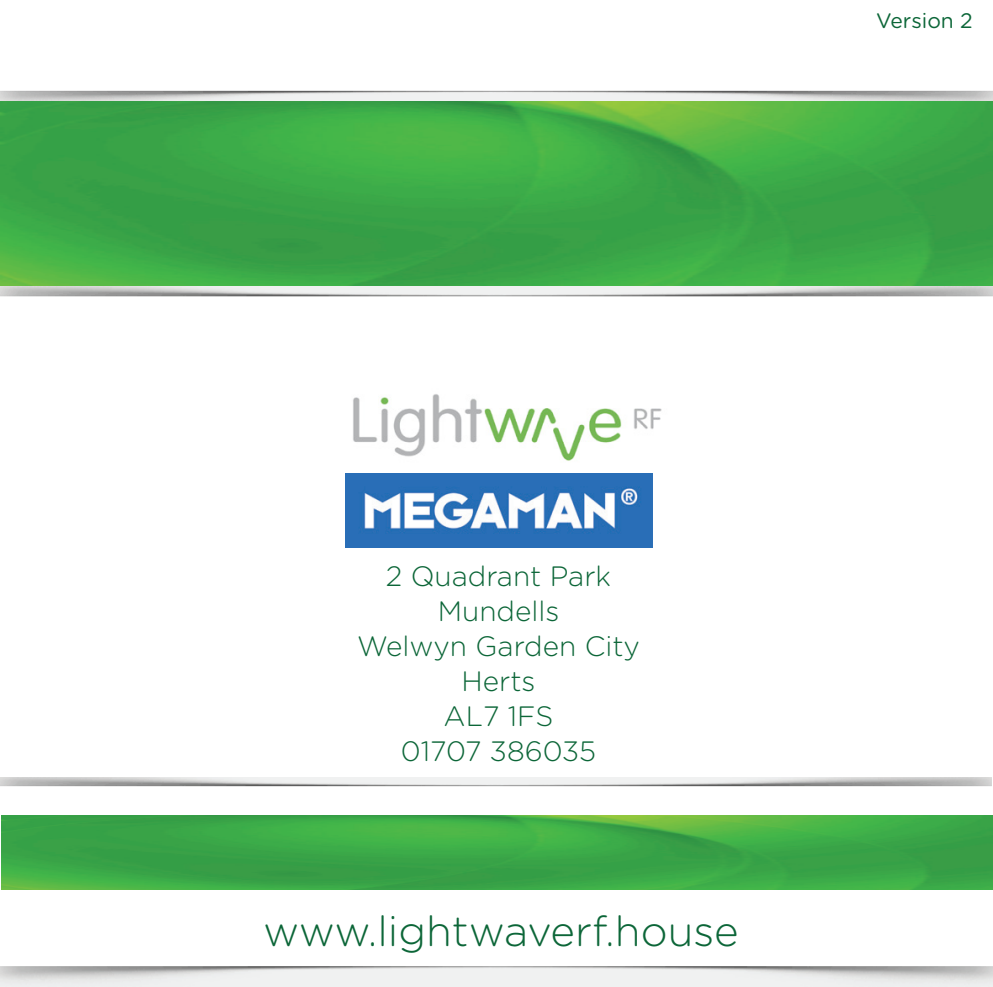
<style>
.page{position:relative;width:993px;height:987px;background:#fff}
.page>*{position:absolute;margin:0;border:0;box-sizing:border-box;transform-origin:0 0}
.t1{font:300 42px "Gotham Rounded";color:#0c6638}
.t2{font:300 28px/35px "Gotham Rounded";color:#0c6638;text-align:center}
.t3{font:21px "Gotham Rounded";color:#0c6638}
</style>
<div class="page">
<img style="left:1px;top:815px;width:991px;height:73px">
<img style="left:1px;top:90px;width:991px;height:12px">
<img style="left:0;top:275px;width:992px;height:22px">
<img style="left:1px;top:102px;width:991px;height:183px">
<img style="left:0;top:777px;width:991px;height:10px">
<img style="left:353px;top:394px;width:309px;height:81px">
<img style="left:345px;top:473px;width:307px;height:74px">
<p class="t3" style="left:875px;top:6px;width:98px">Version 2</p>
<p class="t2" style="left:357px;top:557px;width:284px">2 Quadrant Park<br>Mundells<br>Welwyn Garden City<br>Herts<br>AL7 1FS<br>01707 386035</p>
<h1 class="t1" style="left:263px;top:903px;width:477px">www.lightwaverf.house</h1>
</div>
